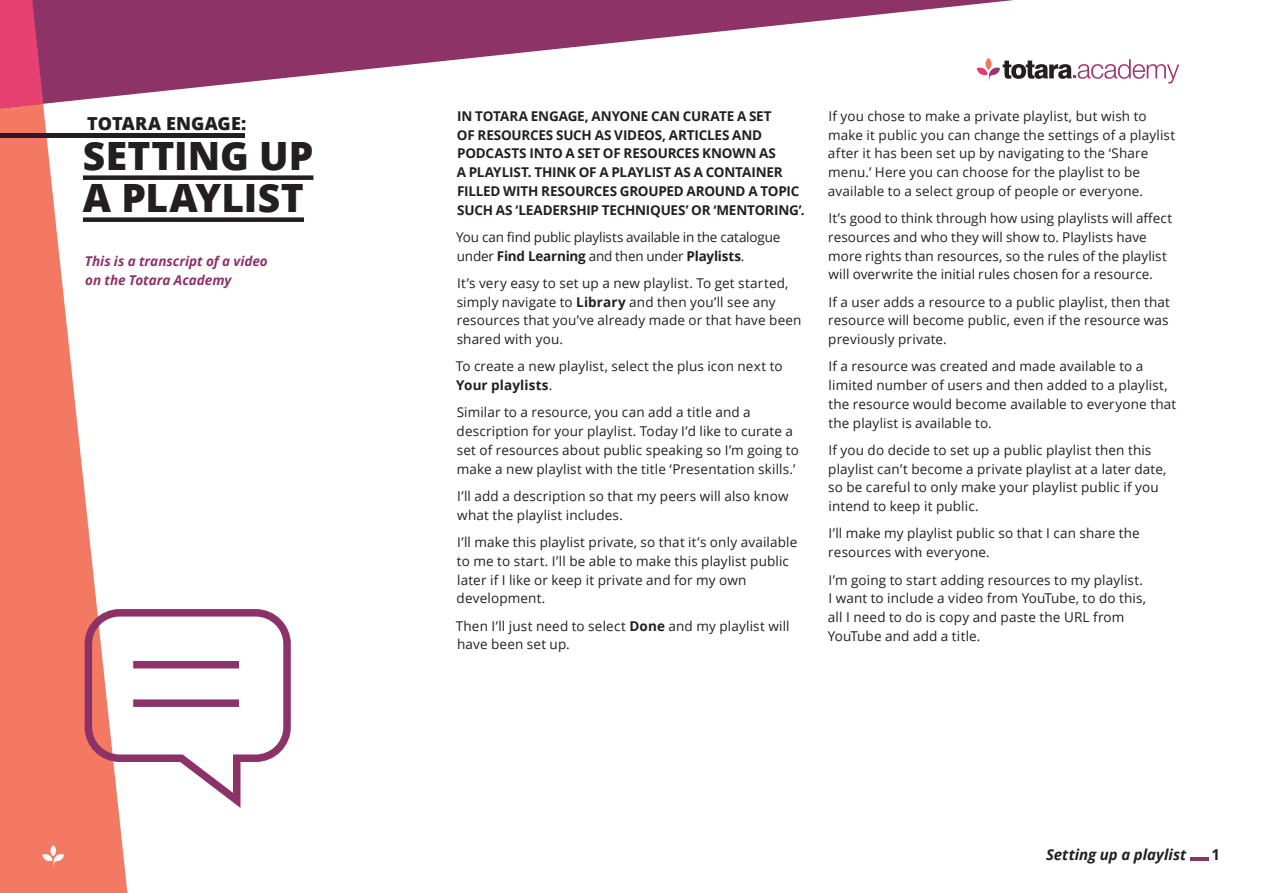
<style>
.page{position:relative;width:1263px;height:893px;background:#fff}
.page>*{position:absolute;margin:0;border:0;box-sizing:border-box;transform-origin:0 0}
.t1{font:800 39px/42px "Open Sans";letter-spacing:.005em;color:#231f20}
.t2{font:800 18px "Open Sans";letter-spacing:.005em;color:#231f20}
.t3{font:italic 700 15px "Open Sans";color:#231f20}
.t4{font:700 15px "Open Sans";color:#231f20}
.t5{font:13.5px/18.8px "Open Sans";letter-spacing:.01em;color:#231f20}
.t6{font:700 13.5px/18.8px "Open Sans";letter-spacing:-.015em;color:#231f20}
.t7{font:13.5px/18.8px "Open Sans";letter-spacing:-.015em;color:#231f20}
.t8{font:italic 700 13.5px/18.8px "Open Sans";color:#8d3268}
.s1{font-weight:700}
</style>
<div class="page">
<svg style="left:0;top:104px;width:127px;height:789px;fill:#f37963"></svg>
<svg style="left:43px;top:0;width:971px;height:104px"></svg>
<svg style="left:0;top:0;width:43px;height:108px;background:#dc4071"></svg>
<svg style="left:81px;top:605px;width:210px;height:210px"></svg>
<svg style="left:977px;top:59px;width:202px;height:24px"></svg>
<div style="left:50px;top:845px;width:6px;height:11px;background:#fff;border-radius:50%"></div>
<svg style="left:42px;top:854px;width:22px;height:12px"></svg>
<hr style="left:1190px;top:858px;width:19px;height:3px;background:#8d3268">
<div style="left:0;top:133px;width:245px;height:5px;background:#231f20"></div>
<div style="left:83px;top:175px;width:230px;height:5px;background:#231f20"></div>
<div style="left:83px;top:217px;width:221px;height:5px;background:#231f20"></div>
<h2 class="t2" style="left:87px;top:109px;width:161px">TOTARA ENGAGE:</h2>
<p class="t5" style="left:828px;top:106px;width:349px">If you chose to make a private playlist, but wish to make it public you can change the settings of a playlist after it has been set up by navigating to the ‘Share menu.’ Here you can choose for the playlist to be available to a select group of people or everyone.</p>
<p class="t5" style="left:828px;top:209px;width:345px">It’s good to think through how using playlists will affect resources and who they will show to. Playlists have more rights than resources, so the rules of the playlist will overwrite the initial rules chosen for a resource.</p>
<p class="t5" style="left:828px;top:292px;width:343px;text-align:justify">If a user adds a resource to a public playlist, then that resource will become public, even if the resource was previously private.</p>
<p class="t5" style="left:828px;top:357px;width:349px">If a resource was created and made available to a limited number of users and then added to a playlist, the resource would become available to everyone that the playlist is available to.</p>
<p class="t5" style="left:828px;top:440px;width:340px">If you do decide to set up a public playlist then this playlist can’t become a private playlist at a later date, so be careful to only make your playlist public if you intend to keep it public.</p>
<p class="t5" style="left:828px;top:524px;width:313px">I’ll make my playlist public so that I can share the resources with everyone.</p>
<p class="t5" style="left:828px;top:570px;width:320px">I’m going to start adding resources to my playlist.<br>I want to include a video from YouTube, to do this, all I need to do is copy and paste the URL from YouTube and add a title.</p>
<p class="t6" style="left:457px;top:106px;width:349px">IN TOTARA ENGAGE, ANYONE CAN CURATE A SET<br>OF RESOURCES SUCH AS VIDEOS, ARTICLES AND PODCASTS INTO A SET OF RESOURCES KNOWN AS<br>A PLAYLIST. THINK OF A PLAYLIST AS A CONTAINER FILLED WITH RESOURCES GROUPED AROUND A TOPIC SUCH AS ‘LEADERSHIP TECHNIQUES’ OR ‘MENTORING’.</p>
<p class="t7" style="left:456px;top:227px;width:326px">You can find public playlists available in the catalogue under <span class="s1">Find Learning</span> and then under <span class="s1">Playlists</span>.</p>
<p class="t5" style="left:457px;top:273px;width:346px">It’s very easy to set up a new playlist. To get started, simply navigate to <span class="s1">Library</span> and then you’ll see any resources that you’ve already made or that have been shared with you.</p>
<p class="t5" style="left:456px;top:357px;width:329px">To create a new playlist, select the plus icon next to<br><span class="s1">Your playlists</span>.</p>
<p class="t5" style="left:457px;top:403px;width:344px">Similar to a resource, you can add a title and a description for your playlist. Today I’d like to curate a set of resources about public speaking so I’m going to make a new playlist with the title ‘Presentation skills.’</p>
<p class="t5" style="left:457px;top:486px;width:333px">I’ll add a description so that my peers will also know what the playlist includes.</p>
<p class="t5" style="left:457px;top:532px;width:342px">I’ll make this playlist private, so that it’s only available to me to start. I’ll be able to make this playlist public later if I like or keep it private and for my own development.</p>
<p class="t5" style="left:456px;top:616px;width:335px">Then I’ll just need to select <span class="s1">Done</span> and my playlist will have been set up.</p>
<h1 class="t1" style="left:83px;top:133px;width:232px">SETTING UP<br>A PLAYLIST</h1>
<p class="t8" style="left:85px;top:252px;width:184px">This is a transcript of a video on the Totara Academy</p>
<p class="t3" style="left:1046px;top:844px;width:142px">Setting up a playlist</p>
<p class="t4" style="left:1211px;top:844px;width:10px">1</p>
</div>
